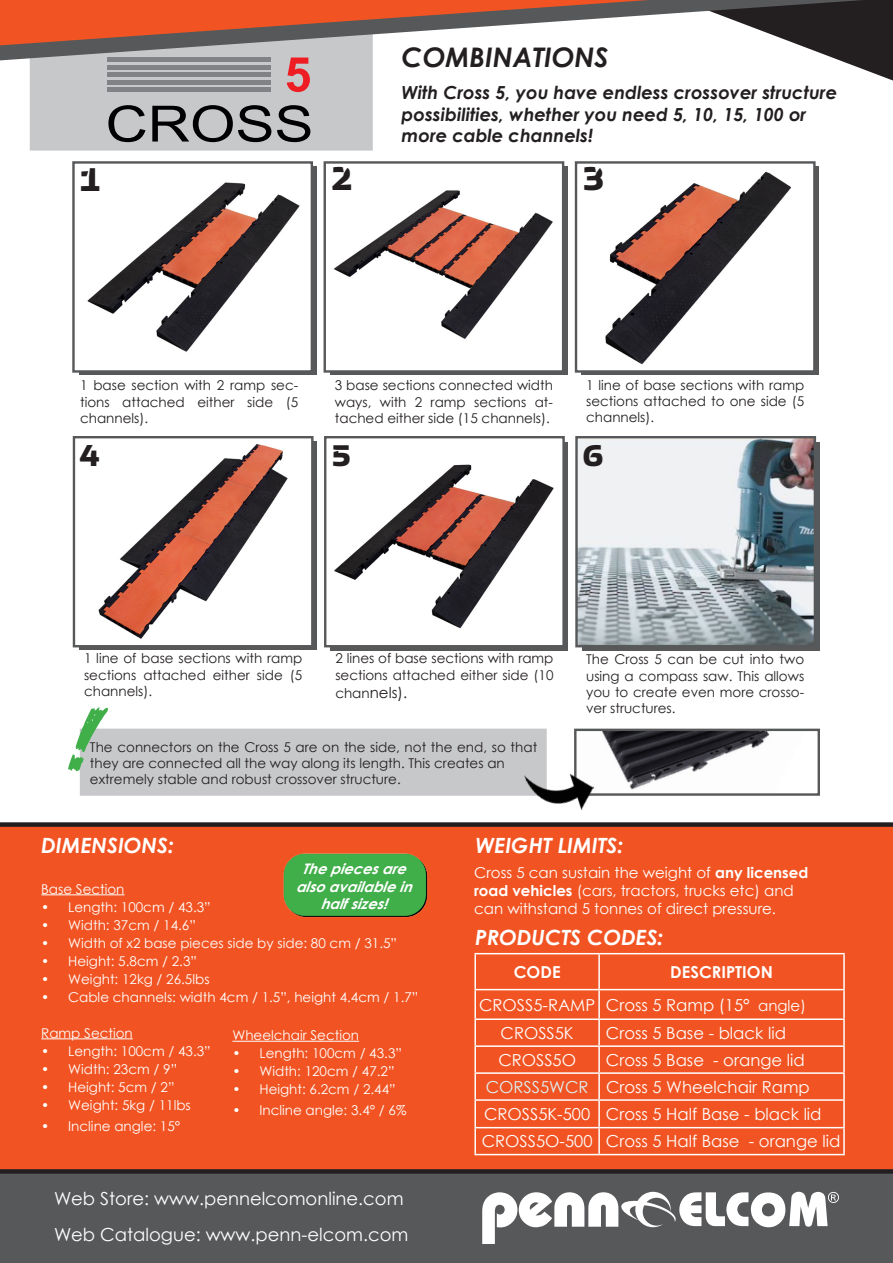
<style>
.page{position:relative;width:893px;height:1263px;background:#fff}
.page>*{position:absolute;margin:0;border:0;box-sizing:border-box;transform-origin:0 0}
.t1{font:72px "CC Monster Mash Worn";color:#40ae49}
.t2{font:800 35.7px "Saffran";color:#231f20}
.t3{font:800 32.4px "Saffran";color:#231f20}
.t4{font:italic 700 27px "Century Gothic";color:#231f20}
.t5{font:italic 700 21px "Century Gothic";color:#fff}
.t6{font:italic 700 18px/21.6px "Century Gothic";color:#231f20}
.t7{font:18px "Century Gothic";color:#fff}
.t8{font:16.5px "Century Gothic";color:#fff}
.t9{font:700 16.5px "Century Gothic";color:#fff}
.t10{font:16.5px "Century Gothic";color:#ddf1f3}
.t11{font:15px/18px "Century Gothic";color:#fff}
.t12{font:15px "Century Gothic";color:#231f20}
.t13{font:italic 700 14.55px/17.5px "Century Gothic";color:#fff;text-align:center}
.t14{font:13.5px/16.2px "Century Gothic";color:#231f20;text-align:justify}
.t15{font:13.5px "Century Gothic";color:#fff}
.s1{font-size:13.5px}
.s2{font-weight:700}
.s3{font-size:15px}
</style>
<div class="page">
<div style="left:80px;top:729px;width:467px;height:67px;background:#c7c8ca;border:2px solid #c7c8ca"></div>
<div style="left:0;top:1174px;width:893px;height:89px;background:#57585a"></div>
<div style="left:582px;top:442px;width:238px;height:208px;background:#57585a"></div>
<svg style="left:330px;top:442px;width:238px;height:208px;fill:#57585a"></svg>
<svg style="left:80px;top:441px;width:237px;height:208px"></svg>
<svg style="left:80px;top:166px;width:237px;height:209px;fill:#57585a"></svg>
<svg style="left:330px;top:166px;width:238px;height:209px;fill:#57585a"></svg>
<svg style="left:581px;top:166px;width:238px;height:209px;fill:#57585a"></svg>
<div style="left:0;top:822px;width:893px;height:352px;background:#f15422"></div>
<div style="left:30px;top:21px;width:343px;height:130px;background:#c7c8ca;border:2px solid #c7c8ca"></div>
<hr style="left:41px;top:894px;width:84px;height:1px;background:#fff">
<hr style="left:41px;top:1038px;width:92px;height:1px;background:#fff">
<hr style="left:474px;top:953px;width:125px;height:1px;background:#fff">
<hr style="left:474px;top:954px;width:2px;height:35px;background:#fff">
<hr style="left:599px;top:953px;width:246px;height:1px;background:#fff">
<hr style="left:598px;top:954px;width:2px;height:35px;background:#fff">
<hr style="left:843px;top:954px;width:2px;height:35px;background:#fff">
<hr style="left:474px;top:989px;width:125px;height:1px;background:#fff">
<hr style="left:474px;top:990px;width:2px;height:28px;background:#fff">
<hr style="left:599px;top:989px;width:246px;height:1px;background:#fff">
<hr style="left:598px;top:990px;width:2px;height:28px;background:#fff">
<hr style="left:843px;top:990px;width:2px;height:28px;background:#fff">
<hr style="left:474px;top:1018px;width:125px;height:2px;background:#fff">
<hr style="left:474px;top:1020px;width:2px;height:25px;background:#fff">
<hr style="left:599px;top:1018px;width:246px;height:2px;background:#fff">
<hr style="left:598px;top:1020px;width:2px;height:25px;background:#fff">
<hr style="left:843px;top:1020px;width:2px;height:25px;background:#fff">
<hr style="left:474px;top:1045px;width:125px;height:2px;background:#fff">
<hr style="left:474px;top:1047px;width:2px;height:25px;background:#fff">
<hr style="left:599px;top:1045px;width:246px;height:2px;background:#fff">
<hr style="left:598px;top:1047px;width:2px;height:25px;background:#fff">
<hr style="left:843px;top:1047px;width:2px;height:25px;background:#fff">
<hr style="left:474px;top:1072px;width:125px;height:2px;background:#fff">
<hr style="left:474px;top:1074px;width:2px;height:25px;background:#fff">
<hr style="left:599px;top:1072px;width:246px;height:2px;background:#fff">
<hr style="left:598px;top:1074px;width:2px;height:25px;background:#fff">
<hr style="left:843px;top:1074px;width:2px;height:25px;background:#fff">
<hr style="left:474px;top:1099px;width:125px;height:2px;background:#fff">
<hr style="left:474px;top:1101px;width:2px;height:26px;background:#fff">
<hr style="left:599px;top:1099px;width:246px;height:2px;background:#fff">
<hr style="left:598px;top:1101px;width:2px;height:26px;background:#fff">
<hr style="left:843px;top:1101px;width:2px;height:26px;background:#fff">
<hr style="left:474px;top:1127px;width:125px;height:1px;background:#fff">
<hr style="left:474px;top:1128px;width:2px;height:26px;background:#fff">
<hr style="left:599px;top:1127px;width:246px;height:1px;background:#fff">
<hr style="left:598px;top:1128px;width:2px;height:26px;background:#fff">
<hr style="left:843px;top:1128px;width:2px;height:26px;background:#fff">
<hr style="left:474px;top:1154px;width:125px;height:1px;background:#fff">
<hr style="left:599px;top:1154px;width:246px;height:1px;background:#fff">
<svg style="left:482px;top:1192px;width:357px;height:52px"></svg>
<img style="left:80px;top:166px;width:228px;height:204px">
<div style="left:72px;top:161px;width:241px;height:212px;border:2px solid #57585a"></div>
<img style="left:330px;top:166px;width:229px;height:204px">
<div style="left:324px;top:161px;width:240px;height:212px;border:2px solid #57585a"></div>
<img style="left:80px;top:441px;width:229px;height:203px">
<div style="left:73px;top:436px;width:241px;height:211px;border:2px solid #57585a"></div>
<img style="left:330px;top:442px;width:230px;height:202px">
<div style="left:324px;top:436px;width:241px;height:211px;border:2px solid #57585a"></div>
<img style="left:578px;top:439px;width:235px;height:205px">
<div style="left:575px;top:436px;width:241px;height:211px;border:2px solid #57585a"></div>
<img style="left:581px;top:166px;width:230px;height:204px">
<div style="left:575px;top:161px;width:241px;height:212px;border:2px solid #57585a"></div>
<img style="left:602px;top:732px;width:168px;height:58px">
<div style="left:574px;top:729px;width:246px;height:67px;border:2px solid #57585a"></div>
<img style="left:524px;top:756px;width:75px;height:67px">
<svg style="left:108px;top:105px;width:202px;height:37px"></svg>
<svg style="left:0;top:0;width:893px;height:92px"></svg>
<div style="left:108px;top:65px;width:163px;height:5px;background:#808285"></div>
<div style="left:108px;top:80px;width:163px;height:5px;background:#808285"></div>
<img style="left:278px;top:846px;width:152px;height:75px">
<hr style="left:232px;top:1041px;width:127px;height:1px;background:#fff">
<p class="t4" style="left:402px;top:37px;width:208px">COMBINATIONS</p>
<p class="t6" style="left:402px;top:81px;width:437px">With Cross 5, you have endless crossover structure possibilities, whether you need 5, 10, 15, 100 or more cable channels!</p>
<p class="t2" style="left:80px;top:151px;width:22px">1</p>
<p class="t2" style="left:331px;top:150px;width:22px">2</p>
<p class="t2" style="left:583px;top:150px;width:22px">3</p>
<p class="t14" style="left:80px;top:377px;width:220px">1 base section with 2 ramp sec&shy;tions attached either side (5 channels).</p>
<p class="t14" style="left:335px;top:377px;width:220px">3 base sections connected width ways, with 2 ramp sections at&shy;tached either side (15 channels).</p>
<p class="t14" style="left:586px;top:377px;width:220px">1 line of base sections with ramp sections attached to one side (5 channels).</p>
<p class="t3" style="left:80px;top:430px;width:21px">4</p>
<p class="t3" style="left:332px;top:430px;width:21px">5</p>
<p class="t3" style="left:584px;top:430px;width:21px">6</p>
<p class="t14" style="left:84px;top:650px;width:220px">1 line of base sections with ramp sections attached either side (5 channels).</p>
<p class="t14" style="left:335px;top:650px;width:220px">2 lines of base sections with ramp sections attached either side (10</p>
<p class="t12" style="left:335px;top:682px;width:73px"><span class="s1">chan</span>nels).</p>
<p class="t1" style="left:71px;top:701px;width:30px">!</p>
<p class="t14" style="left:90px;top:738px;width:449px">The connectors on the Cross 5 are on the side, not the end, so that they are connected all the way along its length. This creates an</p>
<p class="t14" style="left:90px;top:771px;width:312px">extremely stable and robust crossover structure.</p>
<p class="t14" style="left:586px;top:651px;width:220px">The Cross 5 can be cut into two using a compass saw. This allows you to create even more crosso&shy;ver structures.</p>
<p class="t5" style="left:41px;top:830px;width:134px">DIMENSIONS:</p>
<p class="t13" style="left:296px;top:859px;width:125px">Thepiecesare alsoavailablein halfsizes!</p>
<p class="t15" style="left:41px;top:879px;width:85px">Base Section</p>
<p class="t15" style="left:41px;top:897px;width:171px">• Length: 100cm / 43.3”</p>
<p class="t15" style="left:41px;top:915px;width:156px">• Width: 37cm / 14.6”</p>
<p class="t15" style="left:41px;top:933px;width:357px">• Width of x2 base pieces side by side: 80 cm / 31.5”</p>
<p class="t15" style="left:41px;top:951px;width:157px">• Height: 5.8cm / 2.3”</p>
<p class="t15" style="left:41px;top:969px;width:170px">• Weight: 12kg / 26.5lbs</p>
<p class="t15" style="left:41px;top:987px;width:379px">• Cable channels: width 4cm / 1.5”, height 4.4cm / 1.7”</p>
<p class="t15" style="left:41px;top:1023px;width:93px">Ramp Section</p>
<p class="t15" style="left:41px;top:1041px;width:171px">• Length: 100cm / 43.3”</p>
<p class="t15" style="left:41px;top:1059px;width:137px">• Width: 23cm / 9”</p>
<p class="t15" style="left:41px;top:1077px;width:135px">• Height: 5cm / 2”</p>
<p class="t15" style="left:41px;top:1095px;width:151px">• Weight: 5kg / 11lbs</p>
<p class="t15" style="left:41px;top:1116px;width:141px">• Incline angle: 15°</p>
<p class="t15" style="left:232px;top:1026px;width:128px">Wheelchair Section</p>
<p class="t15" style="left:232px;top:1044px;width:171px">• Length: 100cm / 43.3”</p>
<p class="t15" style="left:232px;top:1062px;width:164px">• Width: 120cm / 47.2”</p>
<p class="t15" style="left:232px;top:1080px;width:165px">• Height: 6.2cm / 2.44”</p>
<p class="t15" style="left:232px;top:1101px;width:176px">• Incline angle: 3.4° / 6%</p>
<p class="t7" style="left:54px;top:1186px;width:351px">Web Store: www.pennelcomonline.com</p>
<p class="t7" style="left:54px;top:1222px;width:356px">Web Catalogue: www.penn-elcom.com</p>
<p class="t5" style="left:476px;top:830px;width:149px">WEIGHT LIMITS:</p>
<p class="t11" style="left:474px;top:863px;width:336px">Cross 5 can sustain the weight of <span class="s2">any licensed road vehicles</span> (cars, tractors, trucks etc) and can withstand 5 tonnes of direct pressure.</p>
<p class="t5" style="left:475px;top:922px;width:190px">PRODUCTS CODES:</p>
<p class="t9" style="left:514px;top:959px;width:48px">CODE</p>
<p class="t9" style="left:670px;top:959px;width:104px">DESCRIPTION</p>
<p class="t8" style="left:479px;top:993px;width:117px">CROSS5-RAMP</p>
<p class="t8" style="left:606px;top:993px;width:201px">Cross 5 Ramp (15° <span class="s3">angle)</span></p>
<p class="t8" style="left:501px;top:1021px;width:75px">CROSS5K</p>
<p class="t8" style="left:606px;top:1021px;width:182px">Cross 5 Base - black lid</p>
<p class="t8" style="left:498px;top:1048px;width:79px">CROSS5O</p>
<p class="t8" style="left:606px;top:1048px;width:200px">Cross 5 Base - orange lid</p>
<p class="t10" style="left:486px;top:1075px;width:104px">CORSS5WCR</p>
<p class="t8" style="left:606px;top:1075px;width:205px">Cross 5 Wheelchair Ramp</p>
<p class="t8" style="left:484px;top:1102px;width:107px">CROSS5K-500</p>
<p class="t8" style="left:606px;top:1102px;width:217px">Cross 5 Half Base - black lid</p>
<p class="t8" style="left:482px;top:1130px;width:112px">CROSS5O-500</p>
<p class="t8" style="left:606px;top:1130px;width:236px">Cross 5 Half Base - orange lid</p>
</div>
